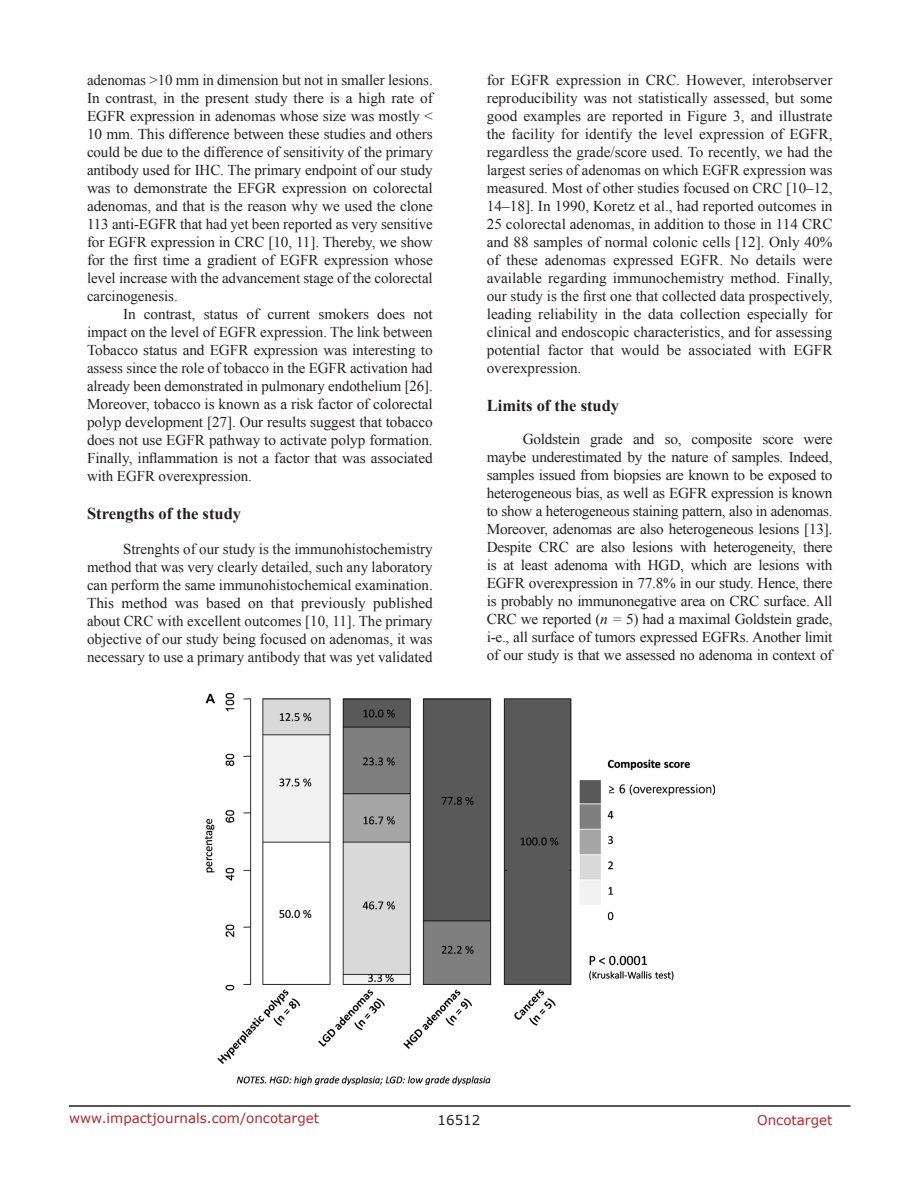
<style>
.page{position:relative;width:918px;height:1188px;background:#fff}
.page>*{position:absolute;margin:0;border:0;box-sizing:border-box;transform-origin:0 0}
.SubHeading_middle{font:700 16.5px "Times New Roman";color:#231f20}
.BodyText{font:15px/18px "Times New Roman";letter-spacing:-.005em;color:#231f20;text-align:justify}
.t1{font:13.5px "Verdana";color:#ac2b31}
.t2{font:13.5px "Verdana";color:#231f20}
.s1{font-style:italic}
</style>
<div class="page">
<hr style="left:69px;top:1105px;width:781px;height:2px;background:#231f20">
<img style="left:205px;top:694px;width:509px;height:390px">
<p class="BodyText" style="left:87px;top:71px;width:347px">adenomas &gt;10 mm in dimension but not in smaller lesions.<br>In contrast, in the present study there is a high rate of EGFR expression in adenomas whose size was mostly &lt; 10 mm. This difference between these studies and others could be due to the difference of sensitivity of the primary antibody used for IHC. The primary endpoint of our study was to demonstrate the EFGR expression on colorectal adenomas, and that is the reason why we used the clone 113 anti-EGFR that had yet been reported as very sensitive for EGFR expression in CRC [10, 11]. Thereby, we show for the first time a gradient of EGFR expression whose level increase with the advancement stage of the colorectal carcinogenesis.</p>
<p class="BodyText" style="left:87px;top:305px;width:347px;text-indent:36px">In contrast, status of current smokers does not impact on the level of EGFR expression. The link between Tobacco status and EGFR expression was interesting to assess since the role of tobacco in the EGFR activation had already been demonstrated in pulmonary endothelium [26].<br>Moreover, tobacco is known as a risk factor of colorectal polyp development [27]. Our results suggest that tobacco does not use EGFR pathway to activate polyp formation.<br>Finally, inflammation is not a factor that was associated with EGFR overexpression.</p>
<p class="SubHeading_middle" style="left:87px;top:502px;width:156px">Strengths of the study</p>
<p class="BodyText" style="left:87px;top:539px;width:347px;text-indent:36px">Strenghts of our study is the immunohistochemistry method that was very clearly detailed, such any laboratory can perform the same immunohistochemical examination.<br>This method was based on that previously published about CRC with excellent outcomes [10, 11]. The primary objective of our study being focused on adenomas, it was necessary to use a primary antibody that was yet validated</p>
<p class="BodyText" style="left:487px;top:71px;width:347px">for EGFR expression in CRC. However, interobserver reproducibility was not statistically assessed, but some good examples are reported in Figure 3, and illustrate the facility for identify the level expression of EGFR, regardless the grade/score used. To recently, we had the largest series of adenomas on which EGFR expression was measured. Most of other studies focused on CRC [10–12, 14–18]. In 1990, Koretz et al., had reported outcomes in 25 colorectal adenomas, in addition to those in 114 CRC and 88 samples of normal colonic cells [12]. Only 40% of these adenomas expressed EGFR. No details were available regarding immunochemistry method. Finally, our study is the first one that collected data prospectively, leading reliability in the data collection especially for clinical and endoscopic characteristics, and for assessing potential factor that would be associated with EGFR overexpression.</p>
<p class="SubHeading_middle" style="left:487px;top:394px;width:134px">Limits of the study</p>
<p class="BodyText" style="left:487px;top:430px;width:347px;text-indent:36px">Goldstein grade and so, composite score were maybe underestimated by the nature of samples. Indeed, samples issued from biopsies are known to be exposed to heterogeneous bias, as well as EGFR expression is known to show a heterogeneous staining pattern, also in adenomas.<br>Moreover, adenomas are also heterogeneous lesions [13].<br>Despite CRC are also lesions with heterogeneity, there is at least adenoma with HGD, which are lesions with EGFR overexpression in 77.8% in our study. Hence, there is probably no immunonegative area on CRC surface. All CRC we reported (<span class="s1">n =</span> 5) had a maximal Goldstein grade, i-e., all surface of tumors expressed EGFRs. Another limit of our study is that we assessed no adenoma in context of</p>
<p class="t1" style="left:69px;top:1109px;width:252px">www.impactjournals.com/oncotarget</p>
<p class="t2" style="left:438px;top:1111px;width:44px">16512</p>
<p class="t1" style="left:757px;top:1111px;width:77px">Oncotarget</p>
</div>
